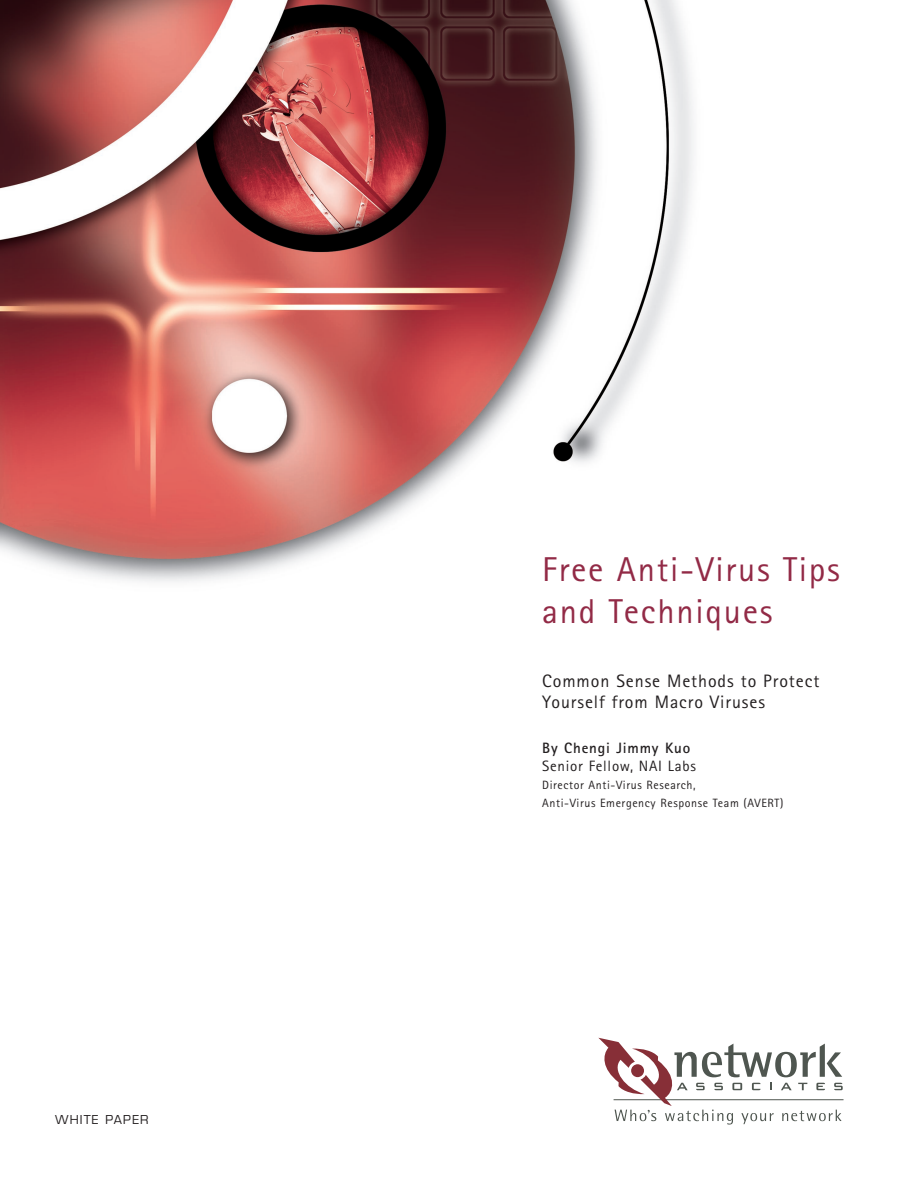
<style>
.page{position:relative;width:918px;height:1188px;background:#fff}
.page>*{position:absolute;margin:0;border:0;box-sizing:border-box;transform-origin:0 0}
.t1{font:34.5px/42px "Rotis Sans Serif";letter-spacing:.05em;color:#922a46}
.t2{font:18px/21px "Rotis Sans Serif";letter-spacing:.05em;color:#231f20}
.t3{font:15px "Rotis Sans Serif";letter-spacing:.05em;color:#231f20}
.t4{font:700 15px "Rotis Sans Serif";letter-spacing:.055em;color:#231f20}
.t5{font:12px/18px "Rotis Sans Serif";letter-spacing:.05em;color:#231f20}
.t6{font:12px "Eurostile";letter-spacing:.095em;color:#231f20}
</style>
<div class="page">
<img style="left:0;top:0;width:694px;height:582px">
<hr style="left:614px;top:1099px;width:230px;height:1px;background:#4f5650">
<svg style="left:598px;top:1038px;width:245px;height:87px"></svg>
<p class="t6" style="left:55px;top:1115px;width:95px">WHITE PAPER</p>
<h1 class="t1" style="left:542px;top:552px;width:299px">Free Anti-Virus Tips and Techniques</h1>
<h2 class="t2" style="left:542px;top:673px;width:279px">Common Sense Methods to Protect<br>Yourself from Macro Viruses</h2>
<p class="t4" style="left:542px;top:743px;width:150px">By Chengi Jimmy Kuo</p>
<p class="t3" style="left:542px;top:761px;width:155px">Senior Fellow, NAI Labs</p>
<p class="t5" style="left:542px;top:778px;width:243px">Director Anti-Virus Research,<br>Anti-Virus Emergency Response Team (AVERT)</p>
</div>
